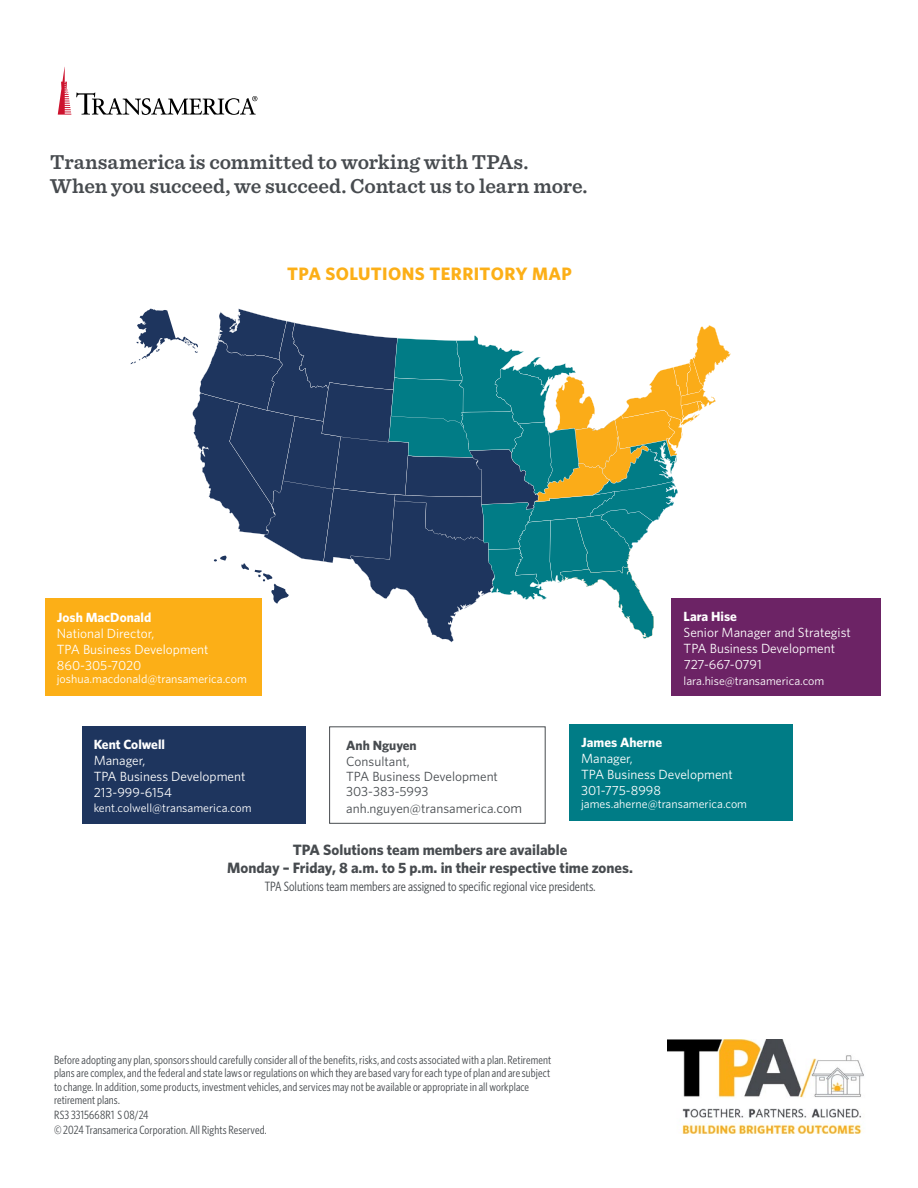
<style>
.page{position:relative;width:918px;height:1188px;background:#fff}
.page>*{position:absolute;margin:0;border:0;box-sizing:border-box;transform-origin:0 0}
.t1{font:600 21px/24px "Sentinel";color:#474b4f}
.t2{font:700 18px "Whitney";letter-spacing:.02em;color:#fcaf17}
.t3{font:700 15px/18px "Whitney";color:#474b4f;text-align:center}
.t4{font:13.5px "Whitney Condensed";color:#474b4f}
.t5{font:13.35px/16px "Whitney";color:#fff}
.t6{font:13.35px/15.8px "Whitney";color:#474b4f}
.t7{font:700 13.35px "Whitney";color:#fff}
.t8{font:700 13.35px "Whitney";color:#474b4f}
.t9{font:12px/13.5px "Whitney Condensed";letter-spacing:.01em;color:#474b4f}
.t10{font:12px "Whitney";color:#fff}
.s1{font-size:14.25px}
</style>
<div class="page">
<svg style="left:131px;top:309px;width:600px;height:335px"></svg>
<svg style="left:58px;top:67px;width:199px;height:48px"></svg>
<img style="left:668px;top:1039px;width:196px;height:95px">
<div style="left:82px;top:726px;width:224px;height:98px;background:#1e355e"></div>
<div style="left:569px;top:724px;width:224px;height:96px;background:#007c86"></div>
<div style="left:329px;top:726px;width:217px;height:98px;border:1px solid #474b4f"></div>
<div style="left:672px;top:599px;width:209px;height:97px;background:#6c2365"></div>
<div style="left:45px;top:599px;width:216px;height:97px;background:#fcaf17"></div>
<h1 class="t1" style="left:50px;top:149px;width:539px">Transamerica is committed to working with TPAs.<br>When you succeed, we succeed. Contact us to learn more.</h1>
<h2 class="t2" style="left:287px;top:262px;width:286px">TPA SOLUTIONS TERRITORY MAP</h2>
<p class="t7" style="left:57px;top:609px;width:96px">Josh MacDonald</p>
<p class="t5" style="left:57px;top:625px;width:153px">National Director,<br>TPA Business Development<br>860-305-7020</p>
<p class="t10" style="left:57px;top:671px;width:191px">joshua.macdonald@transamerica.com</p>
<p class="t7" style="left:94px;top:736px;width:73px">Kent Colwell</p>
<p class="t5" style="left:94px;top:752px;width:153px">Manager,<br>TPA Business Development<br>213-999-6154</p>
<p class="t10" style="left:94px;top:800px;width:159px">kent.colwell@transamerica.com</p>
<p class="t8" style="left:346px;top:737px;width:72px">Anh Nguyen</p>
<p class="t6" style="left:346px;top:753px;width:177px">Consultant,<br>TPA Business Development<br>303-383-5993 anh.nguyen@transamerica.<span class="s1">com</span></p>
<p class="t7" style="left:684px;top:607px;width:55px">Lara Hise</p>
<p class="t5" style="left:684px;top:624px;width:169px">Senior Manager and Strategist<br>TPA Business Development<br>727-667-0791</p>
<p class="t10" style="left:684px;top:673px;width:142px">lara.hise@transamerica.com</p>
<p class="t7" style="left:581px;top:733px;width:83px">James Aherne</p>
<p class="t5" style="left:581px;top:750px;width:153px">Manager,<br>TPA Business Development<br>301-775-8998</p>
<p class="t10" style="left:581px;top:796px;width:167px">james.aherne@transamerica.com</p>
<p class="t3" style="left:227px;top:840px;width:407px">TPA Solutions team members are available<br>Monday – Friday, 8 a.m. to 5 p.m. in their respective time zones.</p>
<p class="t4" style="left:265px;top:878px;width:332px">TPA Solutions team members are assigned to specific regional vice presidents.</p>
<p class="t9" style="left:54px;top:1052px;width:499px">Before adopting any plan, sponsors should carefully consider all of the benefits, risks, and costs associated with a plan. Retirement plans are complex, and the federal and state laws or regulations on which they are based vary for each type of plan and are subject to change. In addition, some products, investment vehicles, and services may not be available or appropriate in all workplace retirement plans.</p>
<p class="t9" style="left:54px;top:1107px;width:214px;line-height:15px">RS3 3315668R1 S 08/24<br>© 2024 Transamerica Corporation. All Rights Reserved.</p>
</div>
